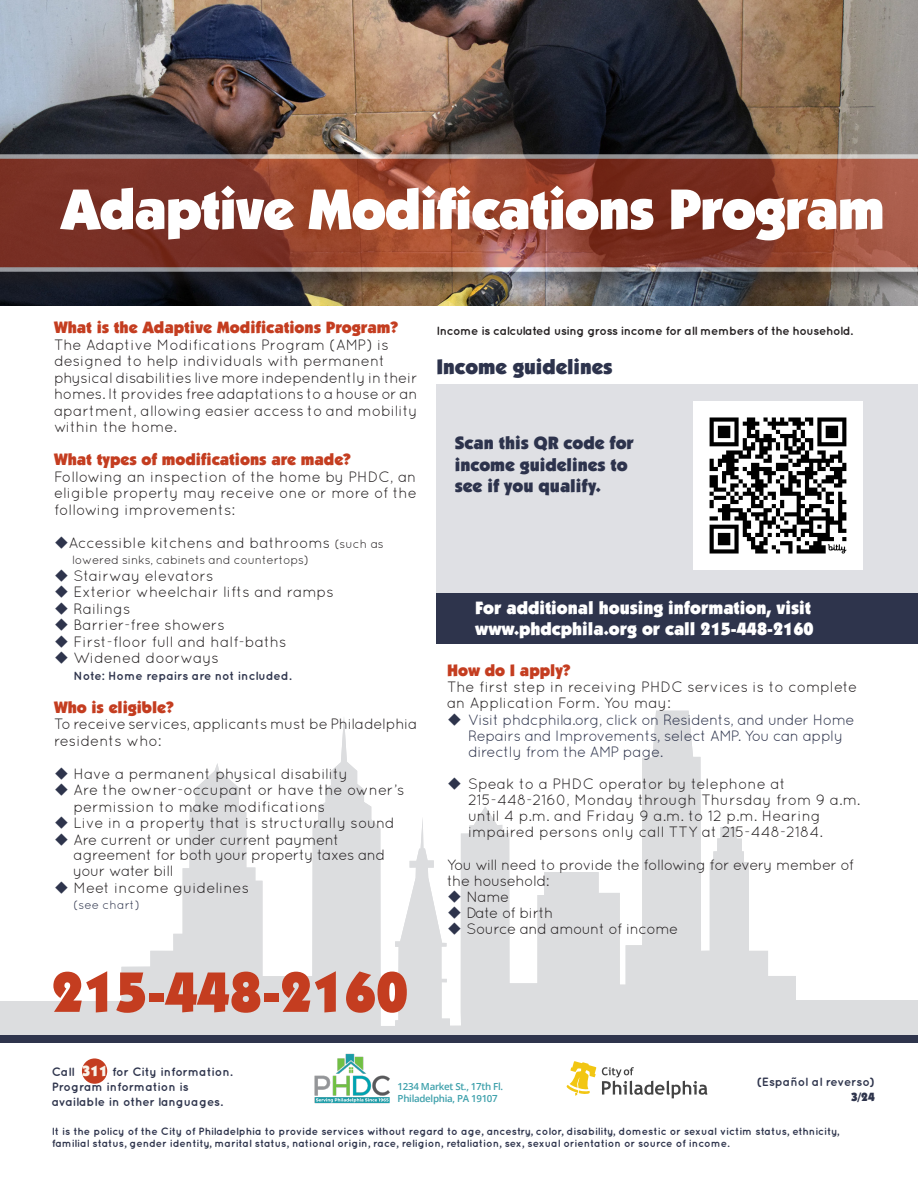
<style>
.page{position:relative;width:918px;height:1188px;background:#fff}
.page>*{position:absolute;margin:0;border:0;box-sizing:border-box;transform-origin:0 0}
.Program_Name{font:900 57px "Kabel IT Cby BT";letter-spacing:-.02em;color:#fff}
.Phone_Number{font:900 56.7px "Kabel IT Cby BT";color:#c43d20}
.t1{font:900 21px "Kabel IT Cby BT";color:#2d334c}
.t2{font:900 18px "Kabel IT Cby BT";color:#fff}
.t3{font:900 18px/21.6px "Kabel IT Cby BT";color:#2d334c}
.Sub_Head_2{font:900 16.5px "Kabel IT Cby BT";color:#c43d20}
.Paragraph_2017{font:900 16.5px "Kabel IT Cby BT";color:#c43d20}
.Paragraph_2017-2{font:15px/16.5px "Quicksand";letter-spacing:-.01em;color:#231f20}
.Hanging_indent_2017{font:15px/16.5px "Quicksand";letter-spacing:-.01em;color:#231f20}
.Paragraph_2017-3{font:15px/16.2px "Quicksand";letter-spacing:-.03em;color:#2e344c}
.Hanging_indent_2017-2{font:15px/15px "Quicksand";letter-spacing:-.03em;color:#231f20}
.Paragraph_2017-4{font:15px/16.2px "Quicksand";letter-spacing:-.03em;color:#231f20}
.Hanging_indent_2017-3{font:15px "Quicksand";letter-spacing:-.035em;color:#231f20}
.Hanging_indent_2017-4{font:15px "Quicksand";letter-spacing:-.05em;color:#231f20}
.Hanging_indent_2017-5{font:15px "Quicksand";letter-spacing:-.04em;color:#231f20}
._311{font:700 12px/15px "Quicksand";color:#2e344c}
.t4{font:700 12px "Quicksand";letter-spacing:-.03em;color:#231f20}
.Paragraph_2017-5{font:12px "Quicksand";letter-spacing:-.02em;color:#231f20}
.Sub_Head_2-2{font:700 12px "Quicksand";color:#2e344c}
.Hanging_indent_2017-6{font:12px "Quicksand";color:#2e344c}
.Agencies_List_Address{font:700 10.5px/12px "Quicksand";color:#2e344c}
.AddressNams{font:600 9.75px/12px "Open Sans";letter-spacing:-.03em;color:#3da0ab}
.s1{color:#2e344c}
.s2{font-size:12px}
.s3{font-family:"Kabel IT Cby BT";font-weight:900;font-size:15px;color:#f8f4eb}
.s4{font-family:"Kabel IT Cby BT";font-weight:900}
</style>
<div class="page">
<img style="left:122px;top:711px;width:674px;height:324px">
<div style="left:0;top:1002px;width:128px;height:40px;background:#dcdddf"></div>
<div style="left:768px;top:1000px;width:150px;height:40px;background:#dcdddf"></div>
<img style="left:0;top:0;width:918px;height:305px">
<div style="left:436px;top:593px;width:482px;height:51px;background:#2e344c"></div>
<div style="left:436px;top:385px;width:482px;height:209px;background:#dfe0e4"></div>
<div style="left:0;top:1035px;width:918px;height:7px;background:#2e344c"></div>
<div style="left:0;top:157px;width:918px;height:133px;background:#231f20;opacity:.75"></div>
<svg style="left:0;top:154px;width:918px;height:118px;background:#8e4635"></svg>
<img style="left:694px;top:401px;width:168px;height:169px">
<div style="left:82px;top:1058px;width:25px;height:26px;background:#c43d20;border-radius:50%"></div>
<svg style="left:602px;top:1067px;width:106px;height:31px"></svg>
<svg style="left:567px;top:1061px;width:29px;height:35px"></svg>
<img style="left:314px;top:1053px;width:76px;height:51px">
<svg style="left:461px;top:902px;width:15px;height:1px"></svg>
<svg style="left:461px;top:918px;width:15px;height:1px"></svg>
<svg style="left:461px;top:934px;width:15px;height:1px"></svg>
<p class="Program_Name" style="left:61px;top:174px;width:826px">Adaptive Modifications Program</p>
<p class="Sub_Head_2" style="left:54px;top:317px;width:345px">What is the Adaptive Modifications Program?</p>
<p class="Paragraph_2017-2" style="left:54px;top:336px;width:365px">The Adaptive Modifications Program (AMP) is designed to help individuals with permanent physical disabilities live more independently in their homes. It provides free adaptations to a house or an apartment, allowing easier access to and mobility within the home.</p>
<p class="Paragraph_2017" style="left:54px;top:449px;width:298px">What types of modifications are made?</p>
<p class="Paragraph_2017-2" style="left:54px;top:468px;width:364px;text-align:justify">Following an inspection of the home by PHDC, an eligible property may receive one or more of the following improvements:</p>
<p class="Paragraph_2017-2" style="left:54px;top:534px;width:331px"><span class="s1">◆</span>Accessible kitchens and bathrooms <span class="s2">(such as</span></p>
<p class="Paragraph_2017-5" style="left:72px;top:553px;width:239px">lowered sinks, cabinets and countertops)</p>
<p class="Hanging_indent_2017" style="left:54px;top:567px;width:161px"><span class="s1">◆</span> Stairway elevators</p>
<p class="Hanging_indent_2017" style="left:54px;top:583px;width:281px"><span class="s1">◆</span> Exterior wheelchair lifts and ramps</p>
<p class="Hanging_indent_2017" style="left:54px;top:600px;width:78px"><span class="s1">◆</span> Railings</p>
<p class="Hanging_indent_2017" style="left:54px;top:616px;width:172px"><span class="s1">◆</span> Barrier-free showers</p>
<p class="Hanging_indent_2017" style="left:54px;top:633px;width:234px"><span class="s1">◆</span> First-floor full and half-baths</p>
<p class="Hanging_indent_2017" style="left:54px;top:649px;width:166px"><span class="s1">◆</span> Widened doorways</p>
<p class="Sub_Head_2-2" style="left:74px;top:668px;width:220px">Note: Home repairs are not included.</p>
<p class="Sub_Head_2" style="left:54px;top:697px;width:121px">Who is eligible?</p>
<p class="Paragraph_2017-2" style="left:54px;top:715px;width:365px">To receive services, applicants must be Philadelphia residents who:</p>
<p class="Hanging_indent_2017" style="left:54px;top:765px;width:296px"><span class="s1">◆</span> Have a permanent physical disability</p>
<p class="Hanging_indent_2017" style="left:74px;top:781px;width:332px;text-indent:-20px"><span class="s1">◆</span> Are the owner-occupant or have the owner’s permission to make modifications</p>
<p class="Hanging_indent_2017" style="left:54px;top:814px;width:342px"><span class="s1">◆</span> Live in a property that is structurally sound</p>
<p class="Hanging_indent_2017-2" style="left:74px;top:832px;width:313px;text-indent:-20px"><span class="s1">◆</span> Are current or under current payment agreement for both your property taxes and</p>
<p class="Hanging_indent_2017-4" style="left:74px;top:862px;width:101px">your water bill</p>
<p class="Hanging_indent_2017" style="left:54px;top:879px;width:197px"><span class="s1">◆</span> Meet income guidelines</p>
<p class="Hanging_indent_2017-6" style="left:74px;top:898px;width:68px">(see chart)</p>
<p class="Phone_Number" style="left:52px;top:957px;width:358px">215-448-2160</p>
<p class="t4" style="left:436px;top:323px;width:418px">Income is calculated using gross income for all members of the household.</p>
<p class="t1" style="left:436px;top:354px;width:178px">Income guidelines</p>
<p class="t3" style="left:455px;top:432px;width:180px">Scan this QR code for income guidelines to see if you qualify.</p>
<p class="t2" style="left:475px;top:596px;width:337px">For additional housing information, visit</p>
<p class="t2" style="left:475px;top:618px;width:340px">www.phdcphila.org or call 215-448-2160</p>
<p class="Sub_Head_2" style="left:447px;top:660px;width:125px">How do I apply?</p>
<p class="Paragraph_2017-2" style="left:447px;top:679px;width:412px">The first step in receiving PHDC services is to complete an Application Form. You may:</p>
<p class="Paragraph_2017-3" style="left:468px;top:711px;width:388px;text-indent:-21px">◆ Visit phdcphila.org, click on Residents, and under Home<br>Repairs and Improvements, select AMP. You can apply directly from the AMP page.</p>
<p class="Paragraph_2017-2" style="left:468px;top:776px;width:394px;text-indent:-21px"><span class="s1">◆</span> Speak to a PHDC operator by telephone at 215-448-2160, Monday through Thursday from 9 a.m. until 4 p.m. and Friday 9 a.m. to 12 p.m. Hearing impaired persons only call TTY at 215-448-2184.</p>
<p class="Paragraph_2017-4" style="left:447px;top:856px;width:409px">You will need to provide the following for every member of the household:</p>
<p class="Hanging_indent_2017" style="left:447px;top:888px;width:64px"><span class="s1">◆</span> Name</p>
<p class="Hanging_indent_2017-5" style="left:447px;top:904px;width:108px"><span class="s1">◆</span> Date of birth</p>
<p class="Hanging_indent_2017-3" style="left:447px;top:920px;width:233px"><span class="s1">◆</span> Source and amount of income</p>
<p class="_311" style="left:52px;top:1064px;width:182px">Call <span class="s3">311</span> for City information.<br>Program information is available in other languages.</p>
<p class="Agencies_List_Address" style="left:52px;top:1125px;width:789px">It is the policy of the City of Philadelphia to provide services without regard to age, ancestry, color, disability, domestic or sexual victim status, ethnicity, familial status, gender identity, marital status, national origin, race, religion, retaliation, sex, sexual orientation or source of income.</p>
<p class="_311" style="left:757px;top:1074px;width:119px;text-align:right">(Español al reverso)<br><span class="s4">3/24</span></p>
<p class="AddressNams" style="left:398px;top:1080px;width:107px">1234 Market St., 17th Fl.<br>Philadelphia, PA 19107</p>
</div>
